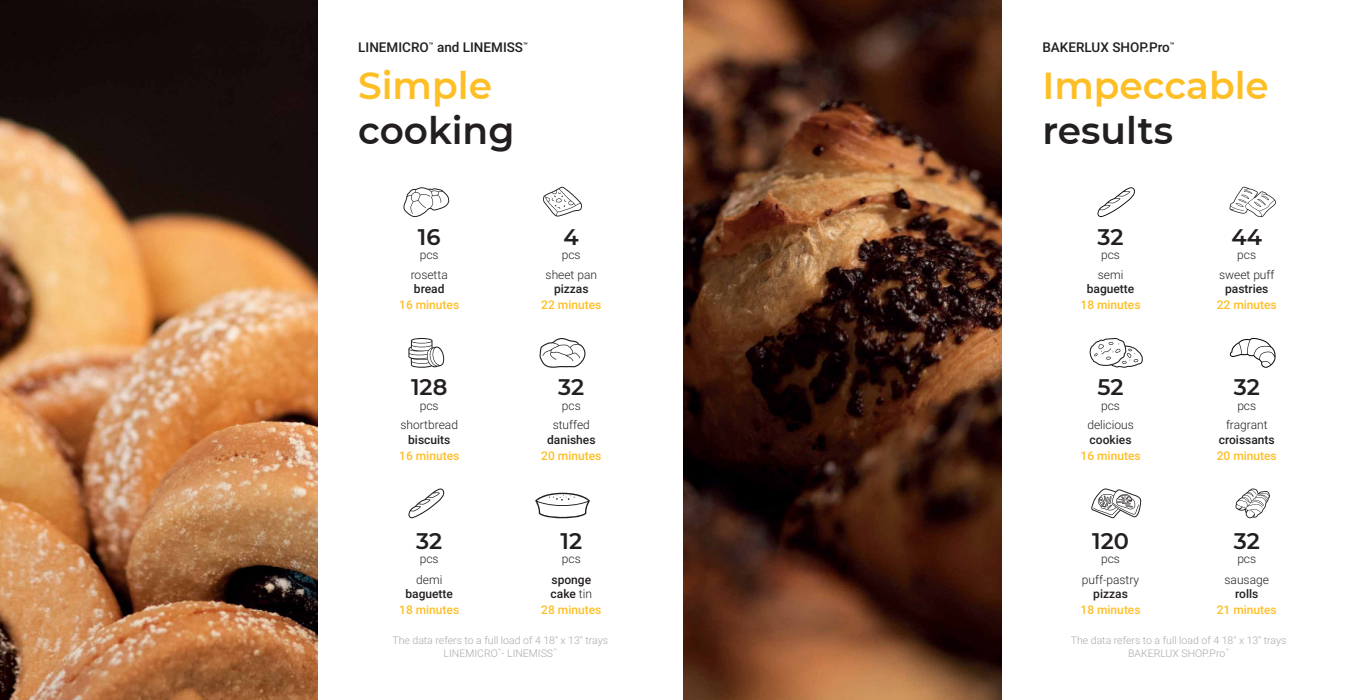
<style>
.page{position:relative;width:1357px;height:700px;background:#fff}
.page>*{position:absolute;margin:0;border:0;box-sizing:border-box;transform-origin:0 0}
.t1{font:600 37.5px "Montserrat";color:#febe26}
.t2{font:600 37.5px "Montserrat";color:#231f20}
.t3{font:600 22.5px "Montserrat";color:#231f20}
.t4{font:500 13.5px "Roboto";color:#231f20}
.t5{font:300 12px "Roboto";color:#231f20}
.t6{font:500 12px "Roboto";color:#febe26}
.t7{font:500 12px/14.4px "Roboto";color:#231f20}
.t8{font:300 10.5px/12.6px "Roboto";color:#a7a9ac;text-align:center}
.s1{font-weight:300}
</style>
<div class="page">
<img style="left:683px;top:0;width:319px;height:699px">
<img style="left:0;top:0;width:317px;height:699px">
<svg style="left:408px;top:488px;width:36px;height:30px"></svg>
<svg style="left:535px;top:492px;width:55px;height:26px"></svg>
<svg style="left:403px;top:187px;width:46px;height:30px"></svg>
<svg style="left:543px;top:186px;width:39px;height:30px"></svg>
<svg style="left:408px;top:338px;width:37px;height:29px"></svg>
<svg style="left:539px;top:338px;width:47px;height:29px"></svg>
<svg style="left:1229px;top:187px;width:47px;height:30px"></svg>
<svg style="left:1097px;top:187px;width:38px;height:30px"></svg>
<svg style="left:1089px;top:338px;width:54px;height:29px"></svg>
<svg style="left:1230px;top:337px;width:46px;height:30px"></svg>
<svg style="left:1091px;top:488px;width:50px;height:30px"></svg>
<svg style="left:1235px;top:488px;width:35px;height:30px"></svg>
<p class="t4" style="left:358px;top:42px;width:171px">LINEMICRO<sup>™</sup> and LINEMISS<sup>™</sup></p>
<p class="t4" style="left:1042px;top:42px;width:134px">BAKERLUX SHOP.Pro<sup>™</sup></p>
<h1 class="t1" style="left:1042px;top:70px;width:228px">Impeccable</h1>
<h1 class="t2" style="left:1042px;top:115px;width:132px">results</h1>
<h1 class="t1" style="left:358px;top:70px;width:135px">Simple</h1>
<h1 class="t2" style="left:358px;top:115px;width:158px">cooking</h1>
<h2 class="t3" style="left:418px;top:227px;width:24px">16</h2>
<p class="t5" style="left:420px;top:249px;width:20px">pcs</p>
<p class="t5" style="left:411px;top:269px;width:39px">rosetta</p>
<p class="t7" style="left:414px;top:283px;width:32px">bread</p>
<h2 class="t3" style="left:564px;top:227px;width:17px">4</h2>
<p class="t5" style="left:562px;top:249px;width:20px">pcs</p>
<p class="t5" style="left:546px;top:269px;width:53px">sheet pan</p>
<p class="t7" style="left:554px;top:282px;width:36px">pizzas</p>
<h2 class="t3" style="left:1098px;top:227px;width:28px">32</h2>
<p class="t5" style="left:1101px;top:249px;width:20px">pcs</p>
<p class="t5" style="left:1098px;top:269px;width:27px">semi</p>
<p class="t7" style="left:1087px;top:283px;width:49px">baguette</p>
<h2 class="t3" style="left:1231px;top:227px;width:32px">44</h2>
<p class="t5" style="left:1237px;top:249px;width:20px">pcs</p>
<p class="t5" style="left:1219px;top:269px;width:57px">sweet puff</p>
<p class="t7" style="left:1225px;top:282px;width:45px">pastries</p>
<p class="t6" style="left:541px;top:300px;width:62px">22 minutes</p>
<p class="t6" style="left:1217px;top:300px;width:62px">22 minutes</p>
<p class="t6" style="left:399px;top:300px;width:62px">16 minutes</p>
<p class="t6" style="left:1081px;top:300px;width:62px">18 minutes</p>
<h2 class="t3" style="left:411px;top:378px;width:38px">128</h2>
<p class="t5" style="left:420px;top:400px;width:20px">pcs</p>
<p class="t5" style="left:401px;top:419px;width:59px">shortbread</p>
<p class="t7" style="left:408px;top:433px;width:44px">biscuits</p>
<h2 class="t3" style="left:558px;top:378px;width:28px">32</h2>
<p class="t5" style="left:562px;top:400px;width:20px">pcs</p>
<p class="t5" style="left:553px;top:419px;width:39px">stuffed</p>
<p class="t7" style="left:547px;top:433px;width:50px">danishes</p>
<h2 class="t3" style="left:1097px;top:378px;width:28px">52</h2>
<p class="t5" style="left:1101px;top:400px;width:20px">pcs</p>
<p class="t5" style="left:1087px;top:419px;width:48px">delicious</p>
<p class="t7" style="left:1090px;top:433px;width:43px">cookies</p>
<h2 class="t3" style="left:1234px;top:378px;width:28px">32</h2>
<p class="t5" style="left:1237px;top:400px;width:20px">pcs</p>
<p class="t5" style="left:1226px;top:419px;width:43px">fragrant</p>
<p class="t7" style="left:1219px;top:433px;width:57px">croissants</p>
<p class="t6" style="left:541px;top:450px;width:62px">20 minutes</p>
<p class="t6" style="left:1217px;top:450px;width:62px">20 minutes</p>
<p class="t6" style="left:399px;top:450px;width:62px">16 minutes</p>
<p class="t6" style="left:1081px;top:450px;width:62px">16 minutes</p>
<h2 class="t3" style="left:416px;top:531px;width:28px">32</h2>
<p class="t5" style="left:420px;top:553px;width:20px">pcs</p>
<p class="t5" style="left:416px;top:574px;width:28px">demi</p>
<p class="t7" style="left:405px;top:587px;width:49px">baguette</p>
<h2 class="t3" style="left:561px;top:531px;width:23px">12</h2>
<p class="t5" style="left:562px;top:553px;width:20px">pcs</p>
<h2 class="t3" style="left:1092px;top:531px;width:38px">120</h2>
<p class="t5" style="left:1101px;top:553px;width:20px">pcs</p>
<h2 class="t3" style="left:1234px;top:531px;width:28px">32</h2>
<p class="t5" style="left:1237px;top:553px;width:20px">pcs</p>
<p class="t5" style="left:1082px;top:574px;width:59px">puff-pastry</p>
<p class="t7" style="left:1093px;top:587px;width:36px">pizzas</p>
<p class="t7" style="left:551px;top:573px;width:43px">sponge cake <span class="s1">tin</span></p>
<p class="t5" style="left:1225px;top:574px;width:46px">sausage</p>
<p class="t7" style="left:1235px;top:587px;width:25px">rolls</p>
<p class="t6" style="left:399px;top:605px;width:62px">18 minutes</p>
<p class="t6" style="left:1081px;top:605px;width:62px">18 minutes</p>
<p class="t6" style="left:541px;top:605px;width:62px">28 minutes</p>
<p class="t6" style="left:1217px;top:605px;width:62px">21 minutes</p>
<p class="t8" style="left:392px;top:635px;width:217px">The data refers to a full load of 4 18" x 13" trays<br>LINEMICRO<sup>™</sup>- LINEMISS<sup>™</sup></p>
<p class="t8" style="left:1071px;top:635px;width:217px">The data refers to a full load of 4 18" x 13" trays<br>BAKERLUX SHOP.Pro<sup>™</sup></p>
</div>
